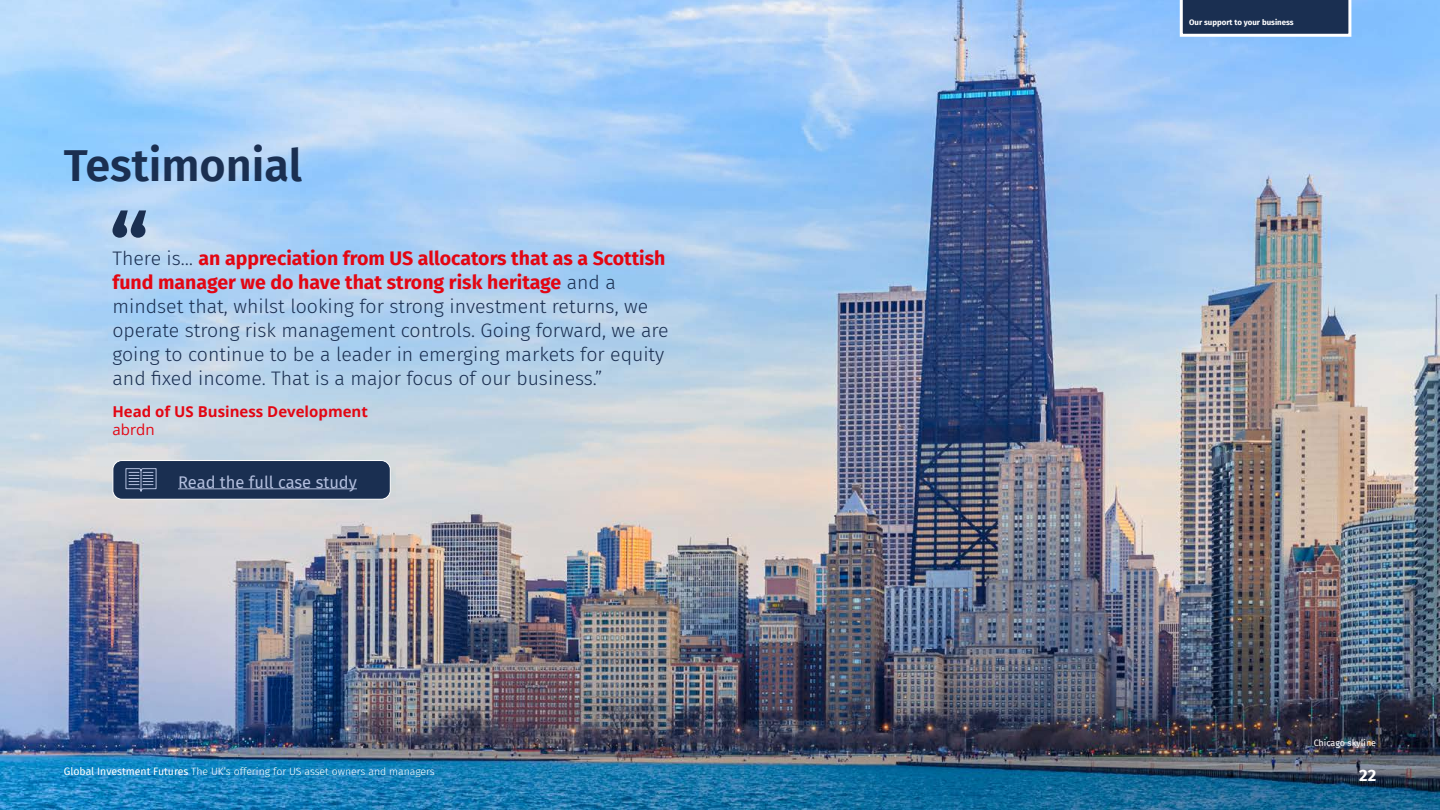
<style>
.page{position:relative;width:1440px;height:810px;background:#fff}
.page>*{position:absolute;margin:0;border:0;box-sizing:border-box;transform-origin:0 0}
.Heading_60_70{font:600 45px "Fira Sans";color:#1a2f51}
.Intro_text_26_32{font:300 19.5px/24px "Fira Sans";color:#1a2f51}
.t1{font:16.5px "Fira Sans";color:#b3bfde}
.t2{font:700 16.5px "Fira Sans";color:#fff}
.Quote_sign_off{font:700 15px "Open Sans";color:#e30613}
.Quote_sign_off-2{font:15px "Open Sans";color:#e30613}
.t3{font:300 10.5px "Fira Sans";color:#fff}
.Notes{font:9px "Fira Sans";color:#fff}
.t4{font:700 7.88px "Fira Sans";color:#fff}
.s1{font-weight:700;color:#e30613}
.s2{font-weight:400}
</style>
<div class="page">
<img style="left:0;top:0;width:1440px;height:682px">
<img style="left:0;top:682px;width:1440px;height:128px">
<svg style="left:112px;top:210px;width:34px;height:28px"></svg>
<div style="left:113px;top:461px;width:277px;height:38px;background:#1a2f51;border-radius:9px"></div>
<hr style="left:178px;top:488px;width:179px;height:1px;background:#b3bfde">
<div style="left:112px;top:460px;width:279px;height:40px;border:1px solid #fff;border-radius:9px"></div>
<svg style="left:125px;top:468px;width:32px;height:24px"></svg>
<svg style="left:1180px;top:0;width:171px;height:37px;background:#334665"></svg>
<p class="Heading_60_70" style="left:64px;top:129px;width:240px">Testimonial</p>
<p class="Intro_text_26_32" style="left:112px;top:247px;width:558px">There is… <span class="s1">an appreciation from US allocators that as a Scottish fund manager we do have that strong risk heritage</span> and a mindset that, whilst looking for strong investment returns, we operate strong risk management controls. Going forward, we are going to continue to be a leader in emerging markets for equity and fixed income. That is a major focus of our business.”</p>
<p class="Quote_sign_off" style="left:112px;top:400px;width:257px">Head of US Business Development</p>
<p class="Quote_sign_off-2" style="left:112px;top:419px;width:44px">abrdn</p>
<p class="t1" style="left:178px;top:469px;width:180px">Read the full case study</p>
<p class="t4" style="left:1189px;top:16px;width:106px">Our support to your business</p>
<p class="Notes" style="left:1314px;top:736px;width:64px">Chicago skyline</p>
<p class="t3" style="left:64px;top:764px;width:373px"><span class="s2">Global Investment Futures</span> The UK’s offering for US asset owners and managers</p>
<p class="t2" style="left:1359px;top:761px;width:19px">22</p>
</div>
